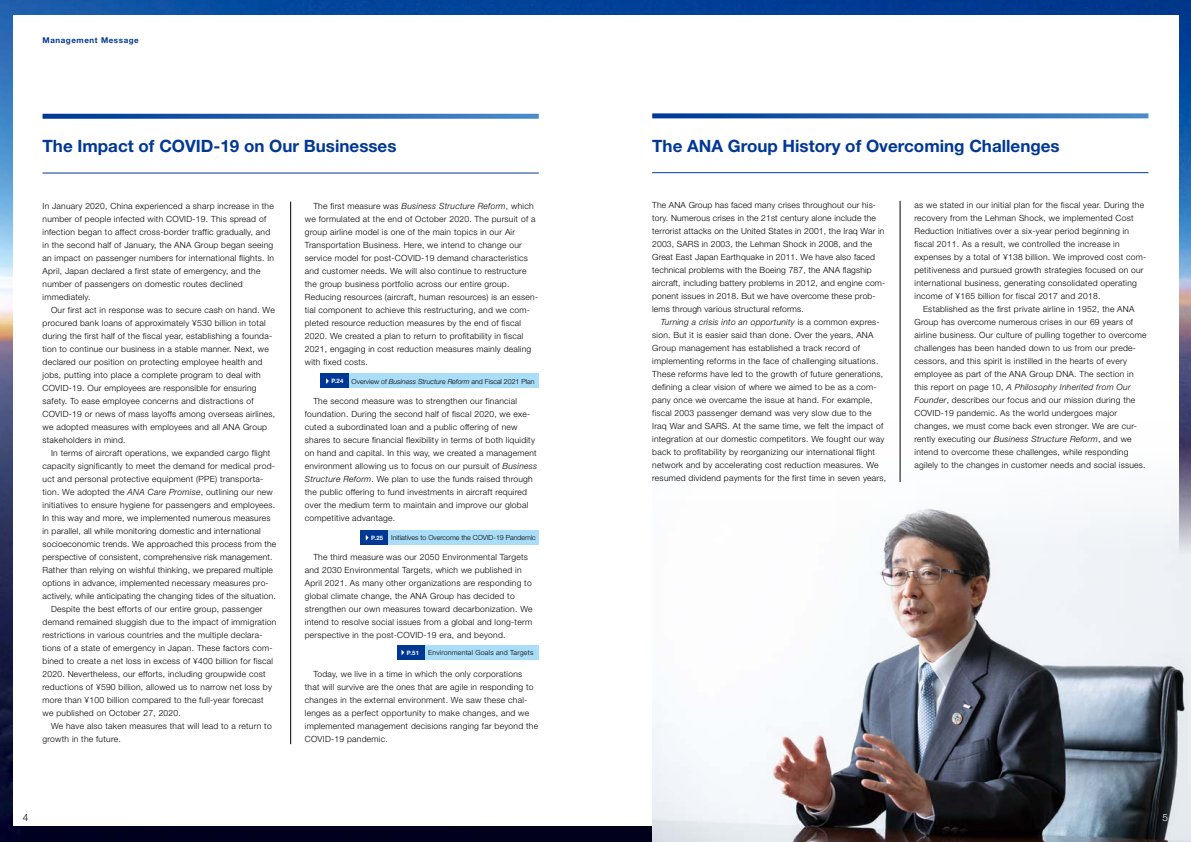
<style>
.page{position:relative;width:1191px;height:842px;background:#fff}
.page>*{position:absolute;margin:0;border:0;box-sizing:border-box;transform-origin:0 0}
.t1{font:700 17px "Helvetica Neue LT Std";color:#003894}
.t2{font:300 10px "Helvetica Neue LT Std";color:#000}
.t3{font:300 10px "Helvetica Neue LT Std";color:#fff}
.t4{font:300 8.5px/13px "Helvetica Neue LT Std";letter-spacing:.03em;color:#000}
.t5{font:700 8px "Helvetica Neue LT Std";letter-spacing:.07em;color:#003894}
.t6{font:300 7px "Helvetica Neue LT Std";color:#000}
.t7{font:300 7px "Helvetica Neue LT Std";letter-spacing:.03em;color:#000}
.t8{font:700 6px "Helvetica Neue LT Std";color:#fff}
.s1{font-style:italic}
.s2{font-weight:700;font-size:6px;color:#fff}
</style>
<div class="page">
<img style="left:0;top:0;width:1191px;height:842px">
<div style="left:13px;top:16px;width:1165px;height:810px;background:#fff"></div>
<img style="left:652px;top:421px;width:539px;height:421px">
<svg style="left:652px;top:113px;width:496px;height:5px;background:#356db3"></svg>
<hr style="left:652px;top:172px;width:496px;height:1px;background:#003894">
<div style="left:320px;top:374px;width:29px;height:14px;background:#003894"></div>
<div style="left:349px;top:374px;width:190px;height:14px;background:#aaddf8"></div>
<svg style="left:326px;top:378px;width:3px;height:6px"></svg>
<hr style="left:900px;top:201px;width:1px;height:281px;background:#000">
<svg style="left:43px;top:114px;width:496px;height:5px;background:#2e68b1"></svg>
<hr style="left:43px;top:173px;width:496px;height:1px;background:#003894">
<hr style="left:290px;top:202px;width:1px;height:542px;background:#000">
<div style="left:397px;top:645px;width:28px;height:14px;background:#003894"></div>
<div style="left:425px;top:645px;width:114px;height:14px;background:#aaddf8"></div>
<svg style="left:401px;top:650px;width:3px;height:5px"></svg>
<div style="left:360px;top:530px;width:28px;height:15px;background:#003894"></div>
<div style="left:388px;top:530px;width:151px;height:15px;background:#aaddf8"></div>
<p class="t5" style="left:43px;top:35px;width:98px">Management Message</p>
<h1 class="t1" style="left:43px;top:136px;width:355px">The Impact of COVID-19 on Our Businesses</h1>
<p class="t4" style="left:43px;top:199px;width:233px">In January 2020, China experienced a sharp increase in the number of people infected with COVID-19. This spread of infection began to affect cross-border traffic gradually, and in the second half of January, the ANA Group began seeing an impact on passenger numbers for international flights. In April, Japan declared a first state of emergency, and the number of passengers on domestic routes declined immediately.</p>
<p class="t4" style="left:43px;top:303px;width:234px;text-indent:8px">Our first act in response was to secure cash on hand. We procured bank loans of approximately ¥530 billion in total during the first half of the fiscal year, establishing a founda&shy;tion to continue our business in a stable manner. Next, we declared our position on protecting employee health and jobs, putting into place a complete program to deal with COVID-19. Our employees are responsible for ensuring safety. To ease employee concerns and distractions of COVID-19 or news of mass layoffs among overseas airlines, we adopted measures with employees and all ANA Group stakeholders in mind.</p>
<p class="t4" style="left:51px;top:446px;width:221px">In terms of aircraft operations, we expanded cargo flight</p>
<p class="t4" style="left:43px;top:459px;width:234px">capacity significantly to meet the demand for medical prod-</p>
<p class="t4" style="left:43px;top:472px;width:222px">uct and personal protective equipment (PPE) transporta-</p>
<p class="t4" style="left:43px;top:485px;width:232px">tion. We adopted the <span class="s1">ANA Care Promise</span>, outlining our new</p>
<p class="t4" style="left:43px;top:498px;width:234px">initiatives to ensure hygiene for passengers and employees.</p>
<p class="t4" style="left:43px;top:511px;width:229px">In this way and more, we implemented numerous measures</p>
<p class="t4" style="left:43px;top:524px;width:220px">in parallel, all while monitoring domestic and international</p>
<p class="t4" style="left:43px;top:537px;width:235px">socioeconomic trends. We approached this process from the</p>
<p class="t4" style="left:43px;top:550px;width:231px">perspective of consistent, comprehensive risk management.</p>
<p class="t4" style="left:43px;top:563px;width:232px">Rather than relying on wishful thinking, we prepared multiple</p>
<p class="t4" style="left:43px;top:576px;width:228px">options in advance, implemented necessary measures pro-</p>
<p class="t4" style="left:43px;top:589px;width:235px">actively, while anticipating the changing tides of the situation.</p>
<p class="t4" style="left:51px;top:602px;width:213px">Despite the best efforts of our entire group, passenger</p>
<p class="t4" style="left:43px;top:615px;width:235px">demand remained sluggish due to the impact of immigration</p>
<p class="t4" style="left:43px;top:628px;width:222px">restrictions in various countries and the multiple declara-</p>
<p class="t4" style="left:43px;top:641px;width:232px">tions of a state of emergency in Japan. These factors com-</p>
<p class="t4" style="left:43px;top:654px;width:232px">bined to create a net loss in excess of ¥400 billion for fiscal</p>
<p class="t4" style="left:43px;top:667px;width:224px">2020. Nevertheless, our efforts, including groupwide cost</p>
<p class="t4" style="left:43px;top:680px;width:231px">reductions of ¥590 billion, allowed us to narrow net loss by</p>
<p class="t4" style="left:43px;top:693px;width:223px">more than ¥100 billion compared to the full-year forecast</p>
<p class="t4" style="left:43px;top:706px;width:140px">we published on October 27, 2020.</p>
<p class="t4" style="left:51px;top:719px;width:222px">We have also taken measures that will lead to a return to</p>
<p class="t4" style="left:43px;top:732px;width:80px">growth in the future.</p>
<p class="t4" style="left:305px;top:199px;width:235px;text-indent:8px">The first measure was <span class="s1">Business Structure Reform</span>, which we formulated at the end of October 2020. The pursuit of a group airline model is one of the main topics in our Air Transportation Business. Here, we intend to change our service model for post-COVID-19 demand characteristics and customer needs. We will also continue to restructure the group business portfolio across our entire group.<br>Reducing resources (aircraft, human resources) is an essen&shy;tial component to achieve this restructuring, and we com&shy;pleted resource reduction measures by the end of fiscal 2020. We created a plan to return to profitability in fiscal 2021, engaging in cost reduction measures mainly dealing with fixed costs.</p>
<p class="t4" style="left:305px;top:394px;width:234px;text-indent:8px">The second measure was to strengthen our financial foundation. During the second half of fiscal 2020, we exe&shy;cuted a subordinated loan and a public offering of new shares to secure financial flexibility in terms of both liquidity on hand and capital. In this way, we created a management environment allowing us to focus on our pursuit of <span class="s1">Business Structure Reform</span>. We plan to use the funds raised through the public offering to fund investments in aircraft required over the medium term to maintain and improve our global competitive advantage.</p>
<p class="t4" style="left:305px;top:550px;width:229px;text-indent:8px">The third measure was our 2050 Environmental Targets and 2030 Environmental Targets, which we published in April 2021. As many other organizations are responding to global climate change, the ANA Group has decided to strengthen our own measures toward decarbonization. We intend to resolve social issues from a global and long-term perspective in the post-COVID-19 era, and beyond.</p>
<p class="t4" style="left:305px;top:667px;width:235px;text-indent:8px">Today, we live in a time in which the only corporations that will survive are the ones that are agile in responding to changes in the external environment. We saw these chal&shy;lenges as a perfect opportunity to make changes, and we implemented management decisions ranging far beyond the COVID-19 pandemic.</p>
<p class="t6" style="left:331px;top:377px;width:205px"><span class="s2">P.24</span> Overview of <span class="s1">Business Structure Reform</span> and Fiscal 2021 Plan</p>
<p class="t6" style="left:371px;top:533px;width:166px"><span class="s2">P.25</span> Initiatives to Overcome the COVID-19 Pandemic</p>
<p class="t8" style="left:407px;top:649px;width:14px">P.51</p>
<p class="t7" style="left:428px;top:648px;width:107px">Environmental Goals and Targets</p>
<p class="t2" style="left:23px;top:811px;width:7px">4</p>
<h1 class="t1" style="left:652px;top:135px;width:409px">The ANA Group History of Overcoming Challenges</h1>
<p class="t4" style="left:652px;top:198px;width:235px">The ANA Group has faced many crises throughout our his&shy;tory. Numerous crises in the 21st century alone include the terrorist attacks on the United States in 2001, the Iraq War in 2003, SARS in 2003, the Lehman Shock in 2008, and the Great East Japan Earthquake in 2011. We have also faced technical problems with the Boeing 787, the ANA flagship aircraft, including battery problems in 2012, and engine com&shy;ponent issues in 2018. But we have overcome these prob&shy;lems through various structural reforms.</p>
<p class="t4" style="left:652px;top:315px;width:235px;text-indent:8px"><span class="s1">Turning a crisis into an opportunity</span> is a common expres&shy;sion. But it is easier said than done. Over the years, ANA Group management has established a track record of implementing reforms in the face of challenging situations.<br>These reforms have led to the growth of future generations, defining a clear vision of where we aimed to be as a com&shy;pany once we overcame the issue at hand. For example, fiscal 2003 passenger demand was very slow due to the Iraq War and SARS. At the same time, we felt the impact of integration at our domestic competitors. We fought our way back to profitability by reorganizing our international flight network and by accelerating cost reduction measures. We resumed dividend payments for the first time in seven years,</p>
<p class="t4" style="left:914px;top:198px;width:233px">as we stated in our initial plan for the fiscal year. During the recovery from the Lehman Shock, we implemented Cost Reduction Initiatives over a six-year period beginning in fiscal 2011. As a result, we controlled the increase in expenses by a total of ¥138 billion. We improved cost com&shy;petitiveness and pursued growth strategies focused on our international business, generating consolidated operating income of ¥165 billion for fiscal 2017 and 2018.</p>
<p class="t4" style="left:914px;top:302px;width:234px;text-indent:8px">Established as the first private airline in 1952, the ANA Group has overcome numerous crises in our 69 years of airline business. Our culture of pulling together to overcome challenges has been handed down to us from our prede&shy;cessors, and this spirit is instilled in the hearts of every employee as part of the ANA Group DNA. The section in this report on page 10, <span class="s1">A Philosophy Inherited from Our Founder</span>, describes our focus and our mission during the COVID-19 pandemic. As the world undergoes major changes, we must come back even stronger. We are cur&shy;rently executing our <span class="s1">Business Structure Reform</span>, and we intend to overcome these challenges, while responding agilely to the changes in customer needs and social issues.</p>
<p class="t3" style="left:1162px;top:811px;width:7px">5</p>
</div>
